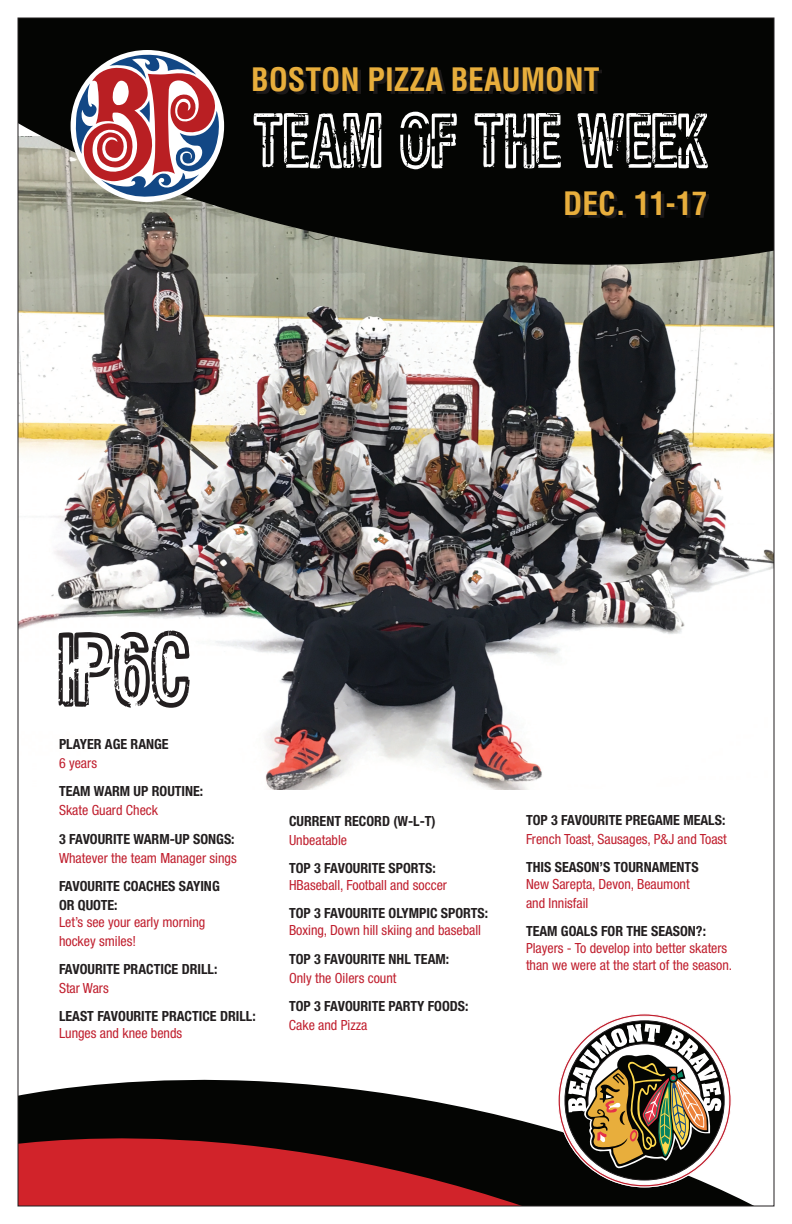
<style>
.page{position:relative;width:792px;height:1224px;background:#fff}
.page>*{position:absolute;margin:0;border:0;box-sizing:border-box;transform-origin:0 0}
.t1{font:99.8px "Rueckwarzsalto";color:#231f20}
.t2{font:73.8px "Rueckwarzsalto";color:#fff}
.t3{font:700 condensed 31.5px "Helvetica";color:#e8ae3c}
.t4{font:condensed 14px/19px "Helvetica Neue";color:#c01f2e}
.t5{font:700 condensed 14px/19px "Helvetica Neue";color:#231f20}
</style>
<div class="page">
<img style="left:20px;top:305px;width:752px;height:484px">
<svg style="left:20px;top:20px;width:752px;height:285px;background:#33332e"></svg>
<svg style="left:20px;top:1079px;width:416px;height:23px;fill:#040503"></svg>
<svg style="left:20px;top:1102px;width:730px;height:102px;background:#641f21"></svg>
<svg style="left:558px;top:1014px;width:173px;height:173px"></svg>
<div style="left:256px;top:70px;width:346px;height:25px;background:#231f20;opacity:.75"></div>
<div style="left:569px;top:193px;width:140px;height:25px;background:#231f20;opacity:.75"></div>
<div style="left:71px;top:50px;width:153px;height:152px;background:#fff;border-radius:50%"></div>
<svg style="left:75px;top:53px;width:145px;height:145px"></svg>
<h3 class="t3" style="left:251px;top:60px;width:313px">BOSTON PIZZA BEAUMONT</h3>
<h2 class="t2" style="left:254px;top:99px;width:457px">TEAM OF THE WEEK</h2>
<h3 class="t3" style="left:563px;top:183px;width:146px">DEC. 11-17</h3>
<h1 class="t1" style="left:59px;top:613px;width:134px">IP6C</h1>
<p class="t5" style="left:59px;top:734px;width:111px">PLAYER AGE RANGE</p>
<p class="t4" style="left:59px;top:753px;width:40px">6 years</p>
<p class="t5" style="left:59px;top:782px;width:146px">TEAM WARM UP ROUTINE:</p>
<p class="t4" style="left:59px;top:801px;width:101px">Skate Guard Check</p>
<p class="t5" style="left:59px;top:829px;width:177px">3 FAVOURITE WARM-UP SONGS:</p>
<p class="t4" style="left:59px;top:848px;width:179px">Whatever the team Manager sings</p>
<p class="t5" style="left:59px;top:876px;width:162px">FAVOURITE COACHES SAYING<br>OR QUOTE:</p>
<p class="t4" style="left:59px;top:912px;width:148px">Let’s see your early morning hockey smiles!</p>
<p class="t5" style="left:59px;top:959px;width:160px">FAVOURITE PRACTICE DRILL:</p>
<p class="t4" style="left:59px;top:979px;width:51px">Star Wars</p>
<p class="t5" style="left:59px;top:1007px;width:198px">LEAST FAVOURITE PRACTICE DRILL:</p>
<p class="t4" style="left:59px;top:1024px;width:125px">Lunges and knee bends</p>
<p class="t5" style="left:289px;top:811px;width:148px">CURRENT RECORD (W-L-T)</p>
<p class="t4" style="left:289px;top:830px;width:60px">Unbeatable</p>
<p class="t5" style="left:289px;top:859px;width:148px">TOP 3 FAVOURITE SPORTS:</p>
<p class="t4" style="left:289px;top:876px;width:160px">HBaseball, Football and soccer</p>
<p class="t5" style="left:289px;top:904px;width:201px">TOP 3 FAVOURITE OLYMPIC SPORTS:</p>
<p class="t4" style="left:289px;top:921px;width:194px">Boxing, Down hill skiing and baseball</p>
<p class="t5" style="left:289px;top:949px;width:108px">TOP 3 FAVOURITE NHL</p>
<p class="t5" style="left:414px;top:949px;width:36px">TEAM:</p>
<p class="t4" style="left:289px;top:968px;width:109px">Only the Oilers count</p>
<p class="t5" style="left:289px;top:996px;width:181px">TOP 3 FAVOURITE PARTY FOODS:</p>
<p class="t4" style="left:289px;top:1015px;width:80px">Cake and Pizza</p>
<p class="t5" style="left:526px;top:810px;width:201px">TOP 3 FAVOURITE PREGAME MEALS:</p>
<p class="t4" style="left:526px;top:829px;width:202px">French Toast, Sausages, P&amp;J and Toast</p>
<p class="t5" style="left:526px;top:858px;width:167px">THIS SEASON’S TOURNAMENTS</p>
<p class="t4" style="left:526px;top:874px;width:165px">New Sarepta, Devon, Beaumont and Innisfail</p>
<p class="t5" style="left:526px;top:922px;width:182px">TEAM GOALS FOR THE SEASON?:</p>
<p class="t4" style="left:526px;top:940px;width:208px;line-height:16.8px">Players - To develop into better skaters than we were at the start of the season.</p>
</div>
